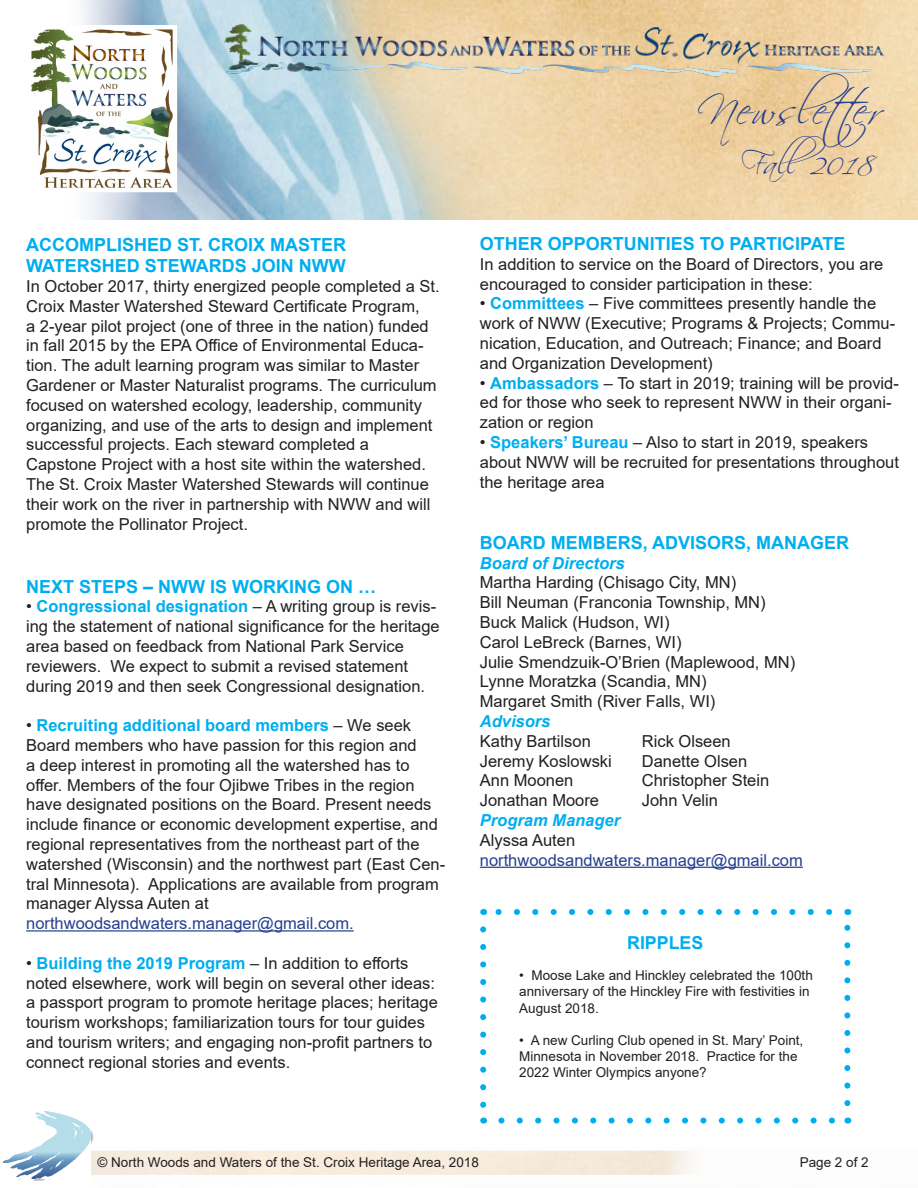
<style>
.page{position:relative;width:918px;height:1188px;background:#fff}
.page>*{position:absolute;margin:0;border:0;box-sizing:border-box;transform-origin:0 0}
.t1{font:42px "Scriptina";letter-spacing:.02em;color:#253f8e}
.t2{font:31.5px "Scriptina";letter-spacing:.02em;color:#253f8e}
.t3{font:700 18px "Arial";color:#00aeef}
.t4{font:700 17.85px "Arial";color:#00aeef}
.t5{font:16.5px/19.8px "Arial";color:#231f20}
.t6{font:16.5px "Arial";color:#253f8e}
.t7{font:italic 700 16.5px "Arial";color:#00aeef}
.t8{font:13.5px/16.2px "Arial";color:#231f20}
.s1{font-weight:700;color:#00aeef}
</style>
<div class="page">
<hr style="left:26px;top:930px;width:328px;height:2px;background:#253f8e">
<div style="left:5px;top:1113px;width:88px;height:68px;background:#231f20;opacity:.3"></div>
<img style="left:2px;top:1112px;width:89px;height:66px">
<hr style="left:480px;top:867px;width:323px;height:1px;background:#253f8e">
<svg style="left:480px;top:929px;width:6px;height:179px"></svg>
<svg style="left:501px;top:1118px;width:334px;height:6px"></svg>
<svg style="left:844px;top:924px;width:6px;height:179px"></svg>
<svg style="left:495px;top:909px;width:334px;height:6px"></svg>
<img style="left:82px;top:0;width:836px;height:219px">
<img style="left:32px;top:30px;width:140px;height:157px">
<img style="left:222px;top:15px;width:674px;height:68px">
<p class="t3" style="left:26px;top:232px;width:322px">ACCOMPLISHED ST. CROIX MASTER</p>
<p class="t3" style="left:26px;top:253px;width:321px">WATERSHED STEWARDS JOIN NWW</p>
<p class="t5" style="left:26px;top:276px;width:415px">In October 2017, thirty energized people completed a St.<br>Croix Master Watershed Steward Certificate Program,<br>a 2-year pilot project (one of three in the nation) funded in fall 2015 by the EPA Office of Environmental Educa&shy;tion. The adult learning program was similar to Master Gardener or Master Naturalist programs. The curriculum focused on watershed ecology, leadership, community organizing, and use of the arts to design and implement successful projects. Each steward completed a</p>
<p class="t5" style="left:26px;top:454px;width:406px">Capstone Project with a host site within the watershed.<br>The St. Croix Master Watershed Stewards will continue their work on the river in partnership with NWW and will promote the Pollinator Project.</p>
<p class="t3" style="left:26px;top:574px;width:352px">NEXT STEPS – NWW IS WORKING ON …</p>
<p class="t5" style="left:26px;top:597px;width:415px">• <span class="s1">Congressional designation</span> – A writing group is revis&shy;ing the statement of national significance for the heritage area based on feedback from National Park Service</p>
<p class="t5" style="left:26px;top:656px;width:400px">reviewers. We expect to submit a revised statement during 2019 and then seek Congressional designation.</p>
<p class="t5" style="left:26px;top:715px;width:421px">• <span class="s1">Recruiting additional board members</span> – We seek Board members who have passion for this region and<br>a deep interest in promoting all the watershed has to offer. Members of the four Ojibwe Tribes in the region have designated positions on the Board. Present needs include finance or economic development expertise, and regional representatives from the northeast part of the watershed (Wisconsin) and the northwest part (East Cen&shy;tral Minnesota). Applications are available from program manager Alyssa Auten at</p>
<p class="t6" style="left:26px;top:912px;width:329px">northwoodsandwaters.manager@gmail.com.</p>
<p class="t5" style="left:26px;top:953px;width:413px">• <span class="s1">Building the 2019 Program</span> – In addition to efforts noted elsewhere, work will begin on several other ideas: a passport program to promote heritage places; heritage tourism workshops; familiarization tours for tour guides and tourism writers; and engaging non-profit partners to connect regional stories and events.</p>
<p class="t1" style="left:697px;top:85px;width:185px">Newsletter</p>
<p class="t2" style="left:742px;top:145px;width:135px">Fall2018</p>
<p class="t3" style="left:480px;top:231px;width:367px">OTHER OPPORTUNITIES TO PARTICIPATE</p>
<p class="t5" style="left:480px;top:254px;width:405px">In addition to service on the Board of Directors, you are encouraged to consider participation in these:</p>
<p class="t5" style="left:480px;top:294px;width:417px">• <span class="s1">Committees</span> – Five committees presently handle the work of NWW (Executive; Programs &amp; Projects; Commu&shy;nication, Education, and Outreach; Finance; and Board and Organization Development)</p>
<p class="t5" style="left:480px;top:373px;width:421px">• <span class="s1">Ambassadors</span> – To start in 2019; training will be provid&shy;ed for those who seek to represent NWW in their organi&shy;zation or region</p>
<p class="t5" style="left:480px;top:432px;width:421px">• <span class="s1">Speakers’ Bureau</span> – Also to start in 2019, speakers about NWW will be recruited for presentations throughout the heritage area</p>
<p class="t3" style="left:480px;top:530px;width:371px">BOARD MEMBERS, ADVISORS, MANAGER</p>
<p class="t7" style="left:480px;top:552px;width:146px">Board of Directors</p>
<p class="t5" style="left:480px;top:573px;width:258px">Martha Harding (Chisago City, MN)</p>
<p class="t5" style="left:480px;top:592px;width:287px">Bill Neuman (Franconia Township, MN)</p>
<p class="t5" style="left:480px;top:612px;width:191px">Buck Malick (Hudson, WI)</p>
<p class="t5" style="left:480px;top:632px;width:203px">Carol LeBreck (Barnes, WI)</p>
<p class="t5" style="left:480px;top:652px;width:317px">Julie Smendzuik-O’Brien (Maplewood, MN)</p>
<p class="t5" style="left:480px;top:672px;width:228px">Lynne Moratzka (Scandia, MN)</p>
<p class="t5" style="left:480px;top:691px;width:237px">Margaret Smith (River Falls, WI)</p>
<p class="t7" style="left:480px;top:710px;width:72px">Advisors</p>
<p class="t5" style="left:480px;top:731px;width:112px">Kathy Bartilson</p>
<p class="t5" style="left:642px;top:731px;width:90px">Rick Olseen</p>
<p class="t5" style="left:480px;top:751px;width:134px">Jeremy Koslowski</p>
<p class="t5" style="left:642px;top:751px;width:107px">Danette Olsen</p>
<p class="t5" style="left:480px;top:771px;width:95px">Ann Moonen</p>
<p class="t5" style="left:642px;top:771px;width:129px">Christopher Stein</p>
<p class="t5" style="left:480px;top:790px;width:121px">Jonathan Moore</p>
<p class="t5" style="left:642px;top:790px;width:78px">John Velin</p>
<p class="t7" style="left:480px;top:809px;width:142px">Program Manager</p>
<p class="t5" style="left:480px;top:830px;width:97px">Alyssa Auten</p>
<p class="t6" style="left:480px;top:848px;width:325px">northwoodsandwaters.manager@gmail.com</p>
<p class="t4" style="left:627px;top:930px;width:78px">RIPPLES</p>
<p class="t8" style="left:519px;top:967px;width:295px">• Moose Lake and Hinckley celebrated the 100th anniversary of the Hinckley Fire with festivities in<br>August 2018.</p>
<p class="t8" style="left:519px;top:1032px;width:286px">• A new Curling Club opened in St. Mary’ Point,</p>
<p class="t8" style="left:519px;top:1048px;width:280px">Minnesota in November 2018. Practice for the</p>
<p class="t8" style="left:519px;top:1064px;width:189px">2022 Winter Olympics anyone?</p>
<p class="t8" style="left:98px;top:1154px;width:383px">© North Woods and Waters of the St. Croix Heritage Area, 2018</p>
<p class="t8" style="left:800px;top:1154px;width:71px">Page 2 of 2</p>
</div>
